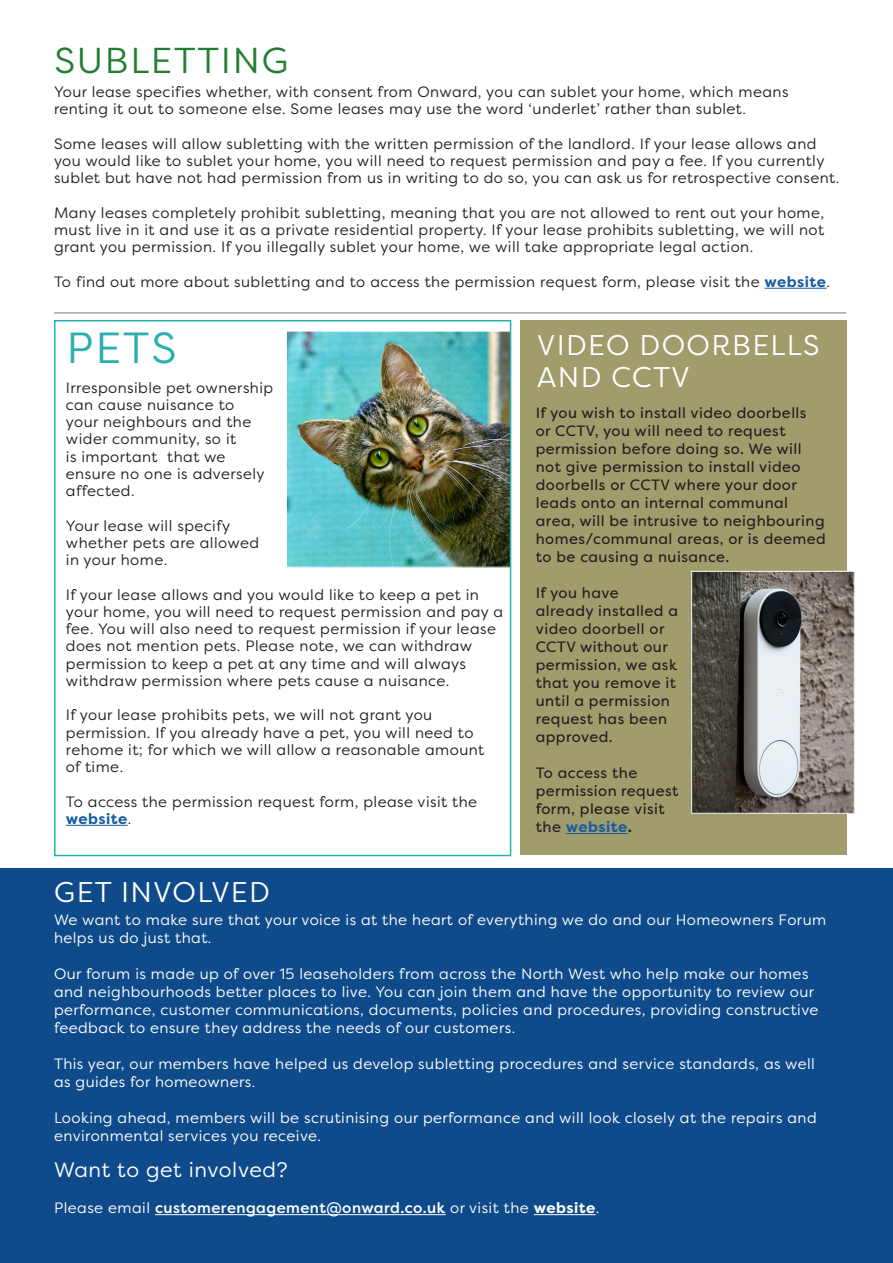
<style>
.page{position:relative;width:893px;height:1263px;background:#fff}
.page>*{position:absolute;margin:0;border:0;box-sizing:border-box;transform-origin:0 0}
.t1{font:43.5px "Filson Pro";color:#27b0ad}
.t2{font:36px "Filson Pro";letter-spacing:.05em;color:#237e32}
.t3{font:28.5px "Filson Pro";letter-spacing:.05em;color:#fff}
.t4{font:21px "Filson Pro";letter-spacing:.03em;color:#fff}
.t5{font:15px/17.2px "Filson Pro";letter-spacing:.03em;color:#231f20}
.t6{font:15px/18px "Filson Pro";letter-spacing:.03em;color:#fff}
.t7{font:15px/18px "Filson Pro";letter-spacing:.03em;color:#231f20}
.t8{font:500 15px "Filson Pro";letter-spacing:.03em;color:#fff}
.s1{font-weight:700;color:#175d9e}
.s2{font-weight:700}
.s3{font-weight:400}
</style>
<div class="page">
<div style="left:520px;top:320px;width:326px;height:535px;background:#a09c6c"></div>
<hr style="left:54px;top:313px;width:792px;height:1px;background:#57585a">
<hr style="left:765px;top:288px;width:62px;height:1px;background:#175d9e">
<div style="left:0;top:868px;width:893px;height:395px;background:#0f4b8b"></div>
<hr style="left:66px;top:825px;width:62px;height:1px;background:#175d9e">
<hr style="left:566px;top:833px;width:62px;height:1px;background:#175d9e">
<hr style="left:155px;top:1214px;width:291px;height:1px;background:#fff">
<hr style="left:534px;top:1214px;width:62px;height:1px;background:#fff">
<img style="left:693px;top:573px;width:160px;height:239px">
<div style="left:691px;top:571px;width:164px;height:243px;border:1px solid #fff"></div>
<img style="left:288px;top:333px;width:220px;height:233px">
<div style="left:286px;top:331px;width:225px;height:237px;border:1px solid #fff"></div>
<div style="left:54px;top:320px;width:457px;height:536px;border:2px solid #27b0ad"></div>
<p class="t2" style="left:54px;top:37px;width:235px">SUBLETTING</p>
<p class="t5" style="left:54px;top:83px;width:736px">Your lease specifies whether, with consent from Onward, you can sublet your home, which means renting it out to someone else. Some leases may use the word ‘underlet’ rather than sublet.</p>
<p class="t5" style="left:54px;top:134px;width:787px">Some leases will allow subletting with the written permission of the landlord. If your lease allows and you would like to sublet your home, you will need to request permission and pay a fee. If you currently sublet but have not had permission from us in writing to do so, you can ask us for retrospective consent.</p>
<p class="t5" style="left:54px;top:203px;width:772px;text-align:justify">Many leases completely prohibit subletting, meaning that you are not allowed to rent out your home, must live in it and use it as a private residential property. If your lease prohibits subletting, we will not grant you permission. If you illegally sublet your home, we will take appropriate legal action.</p>
<p class="t5" style="left:54px;top:272px;width:778px">To find out more about subletting and to access the permission request form, please visit the <span class="s1">website</span>.</p>
<p class="t1" style="left:66px;top:319px;width:112px">PETS</p>
<p class="t3" style="left:537px;top:327px;width:284px">VIDEO DOORBELLS</p>
<p class="t3" style="left:537px;top:358px;width:154px">AND CCTV</p>
<p class="t5" style="left:66px;top:378px;width:209px">Irresponsible pet ownership can cause nuisance to<br>your neighbours and the wider community, so it<br>is important that we ensure no one is adversely affected.</p>
<p class="t5" style="left:66px;top:516px;width:195px">Your lease will specify whether pets are allowed in your home.</p>
<p class="t5" style="left:66px;top:585px;width:439px">If your lease allows and you would like to keep a pet in your home, you will need to request permission and pay a fee. You will also need to request permission if your lease does not mention pets. Please note, we can withdraw permission to keep a pet at any time and will always withdraw permission where pets cause a nuisance.</p>
<p class="t5" style="left:66px;top:706px;width:420px">If your lease prohibits pets, we will not grant you permission. If you already have a pet, you will need to rehome it; for which we will allow a reasonable amount</p>
<p class="t5" style="left:66px;top:758px;width:59px">of time.</p>
<p class="t5" style="left:66px;top:792px;width:413px">To access the permission request form, please visit the <span class="s1">website</span>.</p>
<p class="t7" style="left:536px;top:404px;width:292px">If you wish to install video doorbells<br>or CCTV, you will need to request permission before doing so. We will not give permission to install video doorbells or CCTV where your door leads onto an internal communal area, will be intrusive to neighbouring homes/communal areas, or is deemed to be causing a nuisance.</p>
<p class="t7" style="left:536px;top:584px;width:144px">If you have already installed a video doorbell or<br>CCTV without our permission, we ask that you remove it until a permission request has been approved.</p>
<p class="t7" style="left:536px;top:764px;width:144px">To access the permission request form, please visit the <span class="s1">website</span><span class="s2">.</span></p>
<p class="t3" style="left:54px;top:873px;width:217px">GET INVOLVED</p>
<p class="t6" style="left:54px;top:910px;width:774px">We want to make sure that your voice is at the heart of everything we do and our Homeowners Forum helps us do just that.</p>
<p class="t6" style="left:54px;top:964px;width:766px">Our forum is made up of over 15 leaseholders from across the North West who help make our homes and neighbourhoods better places to live. You can join them and have the opportunity to review our performance, customer communications, documents, policies and procedures, providing constructive feedback to ensure they address the needs of our customers.</p>
<p class="t6" style="left:54px;top:1054px;width:762px">This year, our members have helped us develop subletting procedures and service standards, as well as guides for homeowners.</p>
<p class="t6" style="left:54px;top:1108px;width:764px">Looking ahead, members will be scrutinising our performance and will look closely at the repairs and environmental services you receive.</p>
<p class="t4" style="left:54px;top:1156px;width:235px">Want to get involved?</p>
<p class="t8" style="left:54px;top:1197px;width:547px"><span class="s3">Please email</span> customerengagement@onward.co.uk <span class="s3">or visit the</span> <span class="s2">website</span><span class="s3">.</span></p>
</div>
